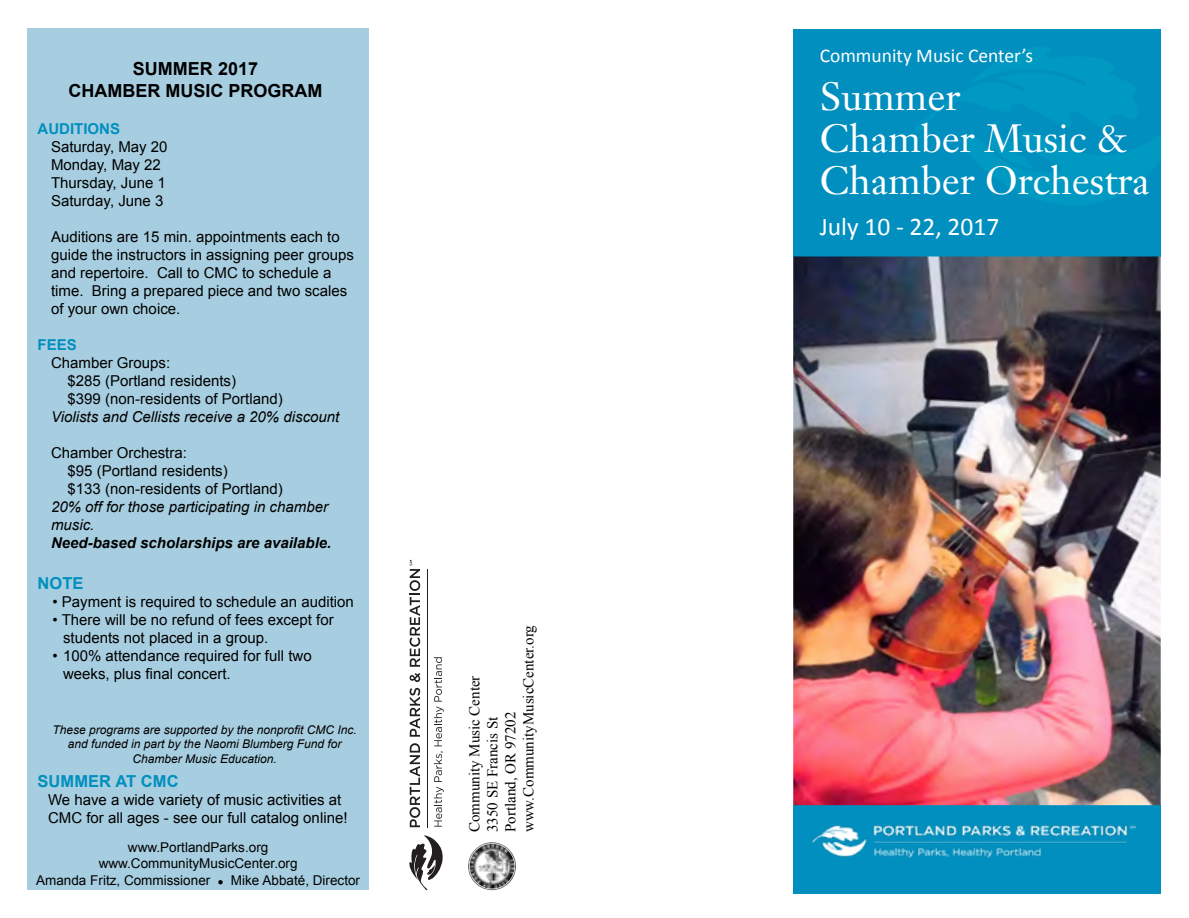
<style>
.page{position:relative;width:1189px;height:918px;background:#fff}
.page>*{position:absolute;margin:0;border:0;box-sizing:border-box;transform-origin:0 0}
.t1{font:39px/42px "Janson Text LT Std";color:#fff}
.t2{font:25.5px "Calibri";color:#fff}
.t3{font:19.5px "Calibri";color:#fff}
.t4{font:700 18px/21.6px "Arial";color:#000;text-align:center}
.t5{font:700 16.5px "Arial";letter-spacing:.005em;color:#008fbe}
.t6{font:15px/18px "Arial";color:#000}
.t7{font:italic 15px/18px "Arial";color:#000}
.t8{font:15px/18px "Times New Roman";color:#000}
.t9{font:italic 700 15px "Arial";color:#000}
.t10{font:700 15px "Arial";color:#008fbe}
.t11{font:13.5px/16.5px "Arial";color:#000;text-align:center}
.t12{font:italic 12px/14.4px "Arial";color:#000;text-align:center}
</style>
<div class="page">
<div style="left:793px;top:29px;width:367px;height:227px;background:#008fbe"></div>
<div style="left:793px;top:805px;width:367px;height:89px;background:#008fbe"></div>
<svg style="left:409px;top:743px;width:11px;height:84px"></svg>
<svg style="left:409px;top:688px;width:11px;height:49px"></svg>
<svg style="left:409px;top:673px;width:11px;height:9px"></svg>
<svg style="left:434px;top:752px;width:9px;height:75px"></svg>
<svg style="left:434px;top:657px;width:9px;height:89px"></svg>
<hr style="left:427px;top:569px;width:1px;height:258px;background:#231f20">
<svg style="left:409px;top:835px;width:34px;height:55px"></svg>
<svg style="left:409px;top:560px;width:11px;height:107px"></svg>
<div style="left:27px;top:28px;width:341px;height:862px;background:#a7cee0"></div>
<img style="left:471px;top:842px;width:19px;height:13px">
<img style="left:812px;top:825px;width:325px;height:34px">
<img style="left:793px;top:256px;width:367px;height:549px">
<p class="t4" style="left:68px;top:59px;width:255px">SUMMER 2017<br>CHAMBER MUSIC PROGRAM</p>
<p class="t10" style="left:38px;top:119px;width:84px">AUDITIONS</p>
<p class="t6" style="left:51px;top:138px;width:118px">Saturday, May 20<br>Monday, May 22<br>Thursday, June 1<br>Saturday, June 3</p>
<p class="t6" style="left:51px;top:228px;width:304px">Auditions are 15 min. appointments each to guide the instructors in assigning peer groups and repertoire. Call to CMC to schedule a time. Bring a prepared piece and two scales of your own choice.</p>
<p class="t10" style="left:38px;top:335px;width:41px">FEES</p>
<p class="t6" style="left:68px;top:354px;width:217px;text-indent:-16px">Chamber Groups:<br>$285 (Portland residents)<br>$399 (non-residents of Portland)</p>
<p class="t7" style="left:51px;top:408px;width:290px">Violists and Cellists receive a 20% discount</p>
<p class="t6" style="left:68px;top:444px;width:217px;text-indent:-16px">Chamber Orchestra:<br>$95 (Portland residents)<br>$133 (non-residents of Portland)</p>
<p class="t7" style="left:51px;top:498px;width:278px">20% off for those participating in chamber music.</p>
<p class="t9" style="left:51px;top:533px;width:282px">Need-based scholarships are available.</p>
<p class="t5" style="left:38px;top:572px;width:48px">NOTE</p>
<p class="t6" style="left:52px;top:593px;width:303px">• Payment is required to schedule an audition</p>
<p class="t6" style="left:63px;top:611px;width:272px;text-indent:-11px">• There will be no refund of fees except for students not placed in a group.</p>
<p class="t6" style="left:63px;top:647px;width:250px;text-indent:-10px">• 100% attendance required for full two weeks, plus final concert.</p>
<p class="t12" style="left:52px;top:723px;width:306px">These programs are supported by the nonprofit CMC Inc. and funded in part by the Naomi Blumberg Fund for<br>Chamber Music Education.</p>
<p class="t5" style="left:38px;top:770px;width:143px">SUMMER AT CMC</p>
<p class="t6" style="left:48px;top:791px;width:301px">We have a wide variety of music activities at<br>CMC for all ages - see our full catalog online!</p>
<p class="t11" style="left:36px;top:839px;width:325px">www.PortlandParks.org www.CommunityMusicCenter.org<br>Amanda Fritz, Commissioner ● Mike Abbaté, Director</p>
<p class="t8" style="left:465px;top:832px;width:209px;rotate:-90deg">Community Music Center<br>3350 SE Francis St<br>Portland, OR 97202 www.CommunityMusicCenter.org</p>
<h3 class="t3" style="left:819px;top:43px;width:215px">Community Music Center’s</h3>
<h1 class="t1" style="left:819px;top:76px;width:331px">Summer<br>Chamber Music &amp;<br>Chamber Orchestra</h1>
<h2 class="t2" style="left:819px;top:211px;width:181px">July 10 - 22, 2017</h2>
</div>
